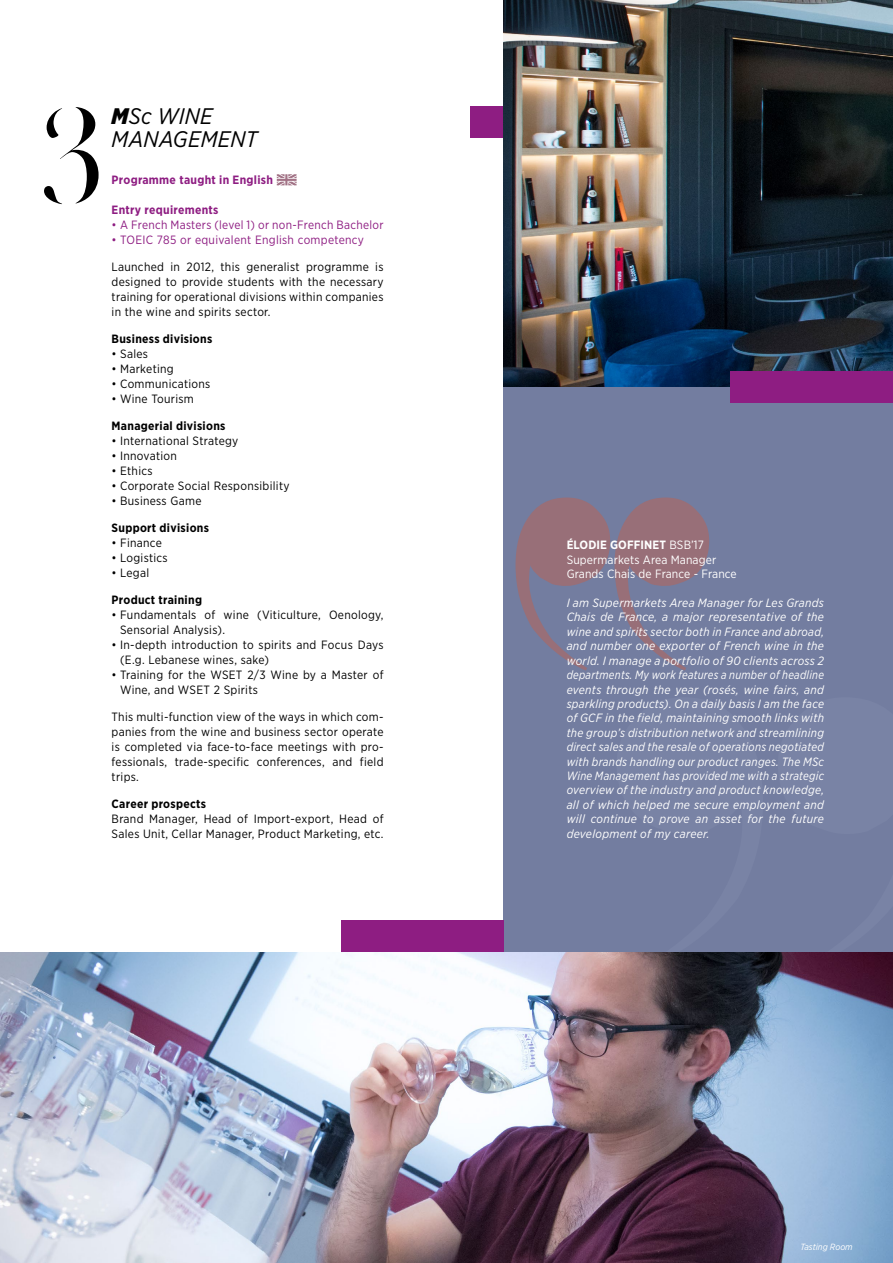
<style>
.page{position:relative;width:893px;height:1263px;background:#fff}
.page>*{position:absolute;margin:0;border:0;box-sizing:border-box;transform-origin:0 0}
.t1{font:100 108px "Faroe";color:#000}
.t2{font:italic 22.5px/22.5px "Gotham Narrow";letter-spacing:.01em;color:#000}
.t3{font:12px/15px "Gotham Narrow";letter-spacing:.025em;color:#000}
.t4{font:italic 12px/14.4px "Gotham Narrow";letter-spacing:.025em;color:#fff;text-align:justify}
.t5{font:700 12px "Gotham Narrow";letter-spacing:.025em;color:#000}
.t6{font:12px "Gotham Narrow";letter-spacing:.025em;color:#8e1d82}
.t7{font:12px/14.4px "Gotham Narrow";letter-spacing:.01em;color:#fff}
.t8{font:700 12px "Gotham Narrow";letter-spacing:.025em;color:#8e1d82}
.t9{font:italic 9px "Gotham Narrow";color:#fff}
.s1{font-weight:900}
.s2{font-weight:700}
</style>
<div class="page">
<div style="left:503px;top:358px;width:390px;height:594px;background:#737da0"></div>
<svg style="left:515px;top:497px;width:194px;height:174px"></svg>
<div style="left:471px;top:106px;width:32px;height:32px;background:#8e1d82"></div>
<img style="left:0;top:952px;width:893px;height:311px">
<img style="left:503px;top:0;width:390px;height:387px">
<div style="left:341px;top:920px;width:162px;height:32px;background:#8e1d82"></div>
<div style="left:731px;top:371px;width:162px;height:32px;background:#8e1d82"></div>
<svg style="left:277px;top:174px;width:20px;height:11px"></svg>
<h1 class="t1" style="left:44px;top:101px;width:71px">3</h1>
<h2 class="t2" style="left:112px;top:105px;width:148px"><span class="s1">M</span>Sc WINE<br>MANAGEMENT</h2>
<p class="t8" style="left:112px;top:172px;width:163px">Programme taught in English</p>
<p class="t8" style="left:112px;top:202px;width:108px">Entry requirements</p>
<p class="t6" style="left:112px;top:218px;width:273px">• A French Masters (level 1) or non-French Bachelor</p>
<p class="t6" style="left:112px;top:233px;width:254px">• TOEIC 785 or equivalent English competency</p>
<p class="t3" style="left:112px;top:259px;width:273px;text-align:justify">Launched in 2012, this generalist programme is designed to provide students with the necessary training for operational divisions within companies in the wine and spirits sector.</p>
<p class="t5" style="left:112px;top:331px;width:102px">Business divisions</p>
<p class="t3" style="left:112px;top:346px;width:38px">• Sales</p>
<p class="t3" style="left:112px;top:361px;width:64px">• Marketing</p>
<p class="t3" style="left:112px;top:376px;width:100px">• Communications</p>
<p class="t3" style="left:112px;top:391px;width:84px">• Wine Tourism</p>
<p class="t5" style="left:112px;top:418px;width:115px">Managerial divisions</p>
<p class="t3" style="left:112px;top:433px;width:128px">• International Strategy</p>
<p class="t3" style="left:112px;top:448px;width:67px">• Innovation</p>
<p class="t3" style="left:112px;top:463px;width:43px">• Ethics</p>
<p class="t3" style="left:112px;top:478px;width:179px">• Corporate Social Responsibility</p>
<p class="t3" style="left:112px;top:493px;width:92px">• Business Game</p>
<p class="t5" style="left:112px;top:520px;width:99px">Support divisions</p>
<p class="t3" style="left:112px;top:535px;width:52px">• Finance</p>
<p class="t3" style="left:112px;top:550px;width:58px">• Logistics</p>
<p class="t3" style="left:112px;top:565px;width:39px">• Legal</p>
<p class="t5" style="left:112px;top:592px;width:92px">Product training</p>
<p class="t3" style="left:120px;top:607px;width:265px;text-indent:-9px">• Fundamentals of wine (Viticulture, Oenology,<br>Sensorial Analysis).</p>
<p class="t3" style="left:120px;top:637px;width:265px;text-indent:-9px">• In-depth introduction to spirits and Focus Days (E.g. Lebanese wines, sake)</p>
<p class="t3" style="left:120px;top:667px;width:265px;text-indent:-9px">• Training for the WSET 2/3 Wine by a Master of<br>Wine, and WSET 2 Spirits</p>
<p class="t3" style="left:112px;top:709px;width:273px;text-align:justify">This multi-function view of the ways in which com&shy;panies from the wine and business sector operate is completed via face-to-face meetings with pro&shy;fessionals, trade-specific conferences, and field trips.</p>
<p class="t5" style="left:112px;top:796px;width:96px">Career prospects</p>
<p class="t3" style="left:112px;top:811px;width:273px">Brand Manager, Head of Import-export, Head of<br>Sales Unit, Cellar Manager, Product Marketing, etc.</p>
<p class="t7" style="left:567px;top:538px;width:172px"><span class="s2">ÉLODIE GOFFINET</span> BSB’17<br>Supermarkets Area Manager<br>Grands Chais de France - France</p>
<p class="t4" style="left:567px;top:595px;width:259px">I am Supermarkets Area Manager for Les Grands Chais de France, a major representative of the wine and spirits sector both in France and abroad, and number one exporter of French wine in the world. I manage a portfolio of 90 clients across 2 departments. My work features a number of headline events through the year (rosés, wine fairs, and sparkling products). On a daily basis I am the face of GCF in the field, maintaining smooth links with the group’s distribution network and streamlining direct sales and the resale of operations negotiated with brands handling our product ranges. The MSc Wine Management has provided me with a strategic overview of the industry and product knowledge, all of which helped me secure employment and will continue to prove an asset for the future development of my career.</p>
<p class="t9" style="left:800px;top:1241px;width:54px">Tasting Room</p>
</div>
